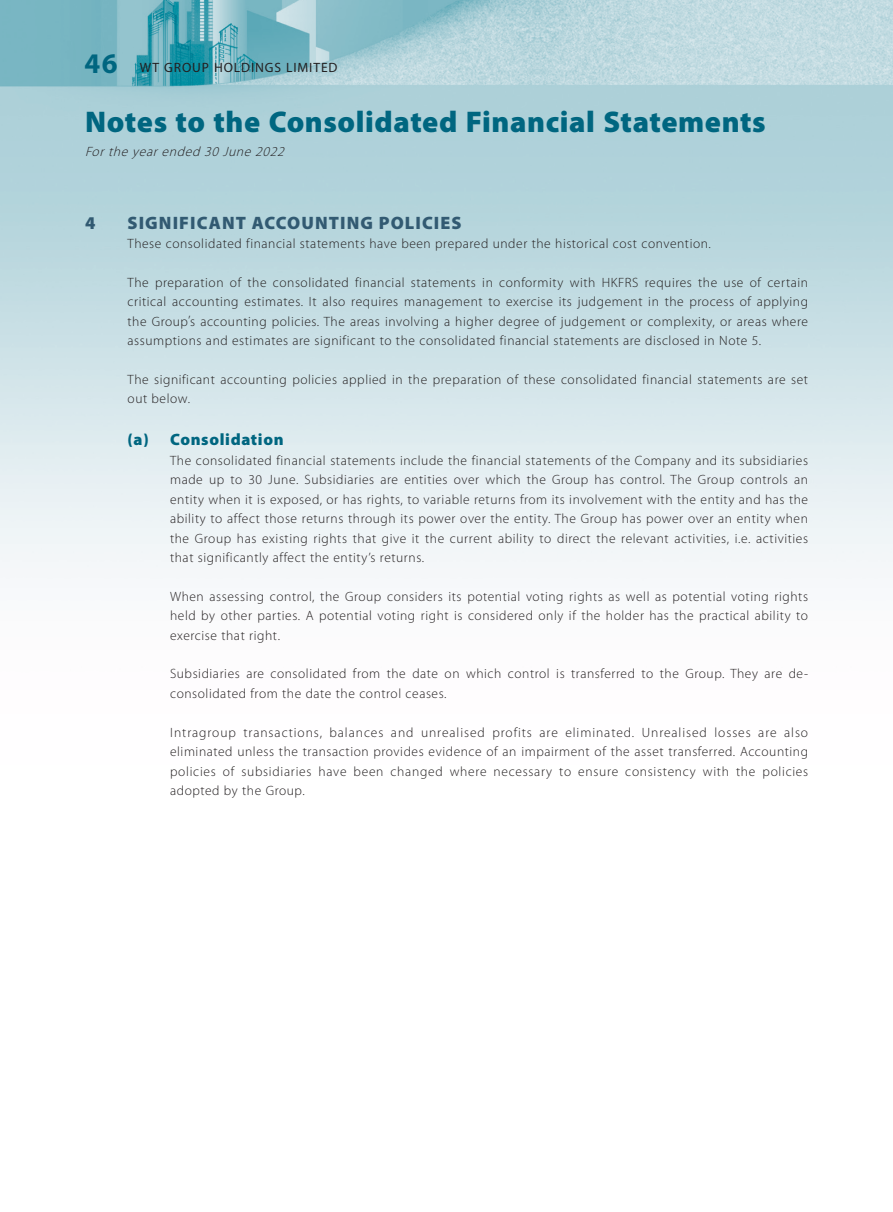
<style>
.page{position:relative;width:893px;height:1212px;background:#fff}
.page>*{position:absolute;margin:0;border:0;box-sizing:border-box;transform-origin:0 0}
.t1{font:900 30px "Myriad Pro";letter-spacing:.02em;color:#006680}
.t2{font:900 18px "Myriad Pro";letter-spacing:.06em;color:#325a72}
.t3{font:900 16.5px "Myriad Pro";letter-spacing:.04em;color:#006680}
.t4{font:300 13.5px/19.5px "Myriad Pro";letter-spacing:.04em;color:#231f20;text-align:justify}
.t5{font:italic 300 13.5px "Myriad Pro";color:#231f20}
.t6{font:13.5px "Myriad Pro";letter-spacing:.065em;color:#231f20}
.s1{font-weight:700;font-size:28.5px;color:#006680}
</style>
<div class="page">
<img style="left:0;top:0;width:893px;height:579px">
<p class="t6" style="left:85px;top:59px;width:254px"><span class="s1">46</span> WT GROUP HOLDINGS LIMITED</p>
<h1 class="t1" style="left:85px;top:102px;width:682px">Notes to the Consolidated Financial Statements</h1>
<p class="t5" style="left:85px;top:144px;width:204px">Forthe yearended 30 June 2022</p>
<h2 class="t2" style="left:85px;top:211px;width:12px">4</h2>
<h2 class="t2" style="left:128px;top:211px;width:336px">SIGNIFICANT ACCOUNTING POLICIES</h2>
<p class="t4" style="left:128px;top:234px;width:585px">These consolidated financial statements have been prepared under the historical cost convention.</p>
<p class="t4" style="left:128px;top:272px;width:682px">The preparation of the consolidated financial statements in conformity with HKFRS requires the use of certain critical accounting estimates. It also requires management to exercise its judgement in the process of applying the Group’s accounting policies. The areas involving a higher degree of judgement or complexity, or areas where assumptions and estimates are significant to the consolidated financial statements are disclosed in Note 5.</p>
<p class="t4" style="left:128px;top:370px;width:682px">The significant accounting policies applied in the preparation of these consolidated financial statements are set out below.</p>
<p class="t3" style="left:128px;top:428px;width:158px">(a) Consolidation</p>
<p class="t4" style="left:170px;top:450px;width:639px">The consolidated financial statements include the financial statements of the Company and its subsidiaries made up to 30 June. Subsidiaries are entities over which the Group has control. The Group controls an entity when it is exposed, or has rights, to variable returns from its involvement with the entity and has the ability to affect those returns through its power over the entity. The Group has power over an entity when the Group has existing rights that give it the current ability to direct the relevant activities, i.e. activities that significantly affect the entity’s returns.</p>
<p class="t4" style="left:170px;top:586px;width:639px">When assessing control, the Group considers its potential voting rights as well as potential voting rights held by other parties. A potential voting right is considered only if the holder has the practical ability to exercise that right.</p>
<p class="t4" style="left:170px;top:664px;width:639px">Subsidiaries are consolidated from the date on which control is transferred to the Group. They are de&shy;consolidated from the date the control ceases.</p>
<p class="t4" style="left:170px;top:722px;width:640px">Intragroup transactions, balances and unrealised profits are eliminated. Unrealised losses are also eliminated unless the transaction provides evidence of an impairment of the asset transferred. Accounting policies of subsidiaries have been changed where necessary to ensure consistency with the policies adopted by the Group.</p>
</div>
